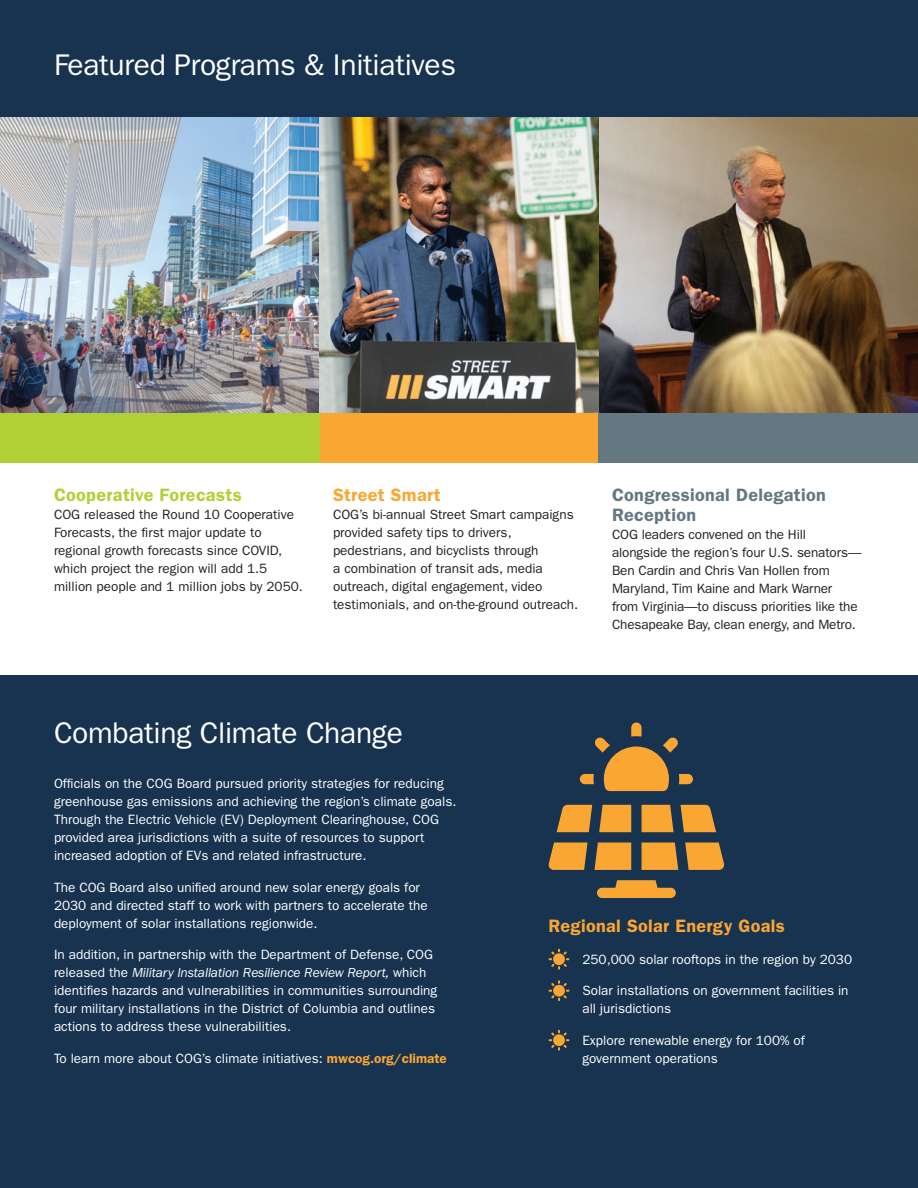
<style>
.page{position:relative;width:918px;height:1188px;background:#fff}
.page>*{position:absolute;margin:0;border:0;box-sizing:border-box;transform-origin:0 0}
.t1{font:30px "ITC Franklin Gothic Std";letter-spacing:-.01em;color:#fff}
.t2{font:600 18px "ITC Franklin Gothic Std";letter-spacing:.02em;color:#faa633}
.t3{font:600 18px/19.5px "ITC Franklin Gothic Std";letter-spacing:.02em;color:#647882}
.t4{font:600 18px "ITC Franklin Gothic Std";letter-spacing:.02em;color:#b0d136}
.t5{font:13.5px/18px "ITC Franklin Gothic Std";color:#fff}
.t6{font:13.5px/18px "ITC Franklin Gothic Std";color:#231f20}
.s1{font-style:italic}
.s2{font-weight:600;color:#faa633}
</style>
<div class="page">
<div style="left:0;top:0;width:918px;height:139px;background:#173350"></div>
<div style="left:0;top:676px;width:918px;height:512px;background:#173350"></div>
<img style="left:0;top:117px;width:918px;height:296px">
<div style="left:320px;top:413px;width:278px;height:49px;background:#faa633"></div>
<div style="left:598px;top:413px;width:320px;height:49px;background:#647882"></div>
<div style="left:0;top:413px;width:320px;height:49px;background:#b0d136"></div>
<svg style="left:549px;top:949px;width:20px;height:21px"></svg>
<svg style="left:549px;top:980px;width:20px;height:21px"></svg>
<svg style="left:549px;top:1030px;width:20px;height:21px"></svg>
<div style="left:597px;top:888px;width:79px;height:10px;background:#faa633;border-radius:5px"></div>
<svg style="left:599px;top:805px;width:32px;height:27px"></svg>
<svg style="left:594px;top:843px;width:37px;height:27px"></svg>
<svg style="left:642px;top:843px;width:36px;height:27px"></svg>
<svg style="left:642px;top:805px;width:32px;height:27px"></svg>
<svg style="left:681px;top:805px;width:35px;height:27px"></svg>
<svg style="left:685px;top:843px;width:40px;height:27px"></svg>
<svg style="left:548px;top:843px;width:40px;height:27px"></svg>
<svg style="left:557px;top:805px;width:35px;height:27px"></svg>
<svg style="left:580px;top:723px;width:113px;height:68px"></svg>
<h1 class="t1" style="left:54px;top:47px;width:403px">Featured Programs &amp; Initiatives</h1>
<h2 class="t4" style="left:54px;top:484px;width:189px">Cooperative Forecasts</h2>
<p class="t6" style="left:54px;top:506px;width:250px">COG released the Round 10 Cooperative Forecasts, the first major update to regional growth forecasts since COVID, which project the region will add 1.5 million people and 1 million jobs by 2050.</p>
<h2 class="t2" style="left:333px;top:484px;width:109px">Street Smart</h2>
<p class="t6" style="left:333px;top:506px;width:247px">COG’s bi-annual Street Smart campaigns provided safety tips to drivers, pedestrians, and bicyclists through<br>a combination of transit ads, media outreach, digital engagement, video testimonials, and on-the-ground outreach.</p>
<h2 class="t3" style="left:612px;top:485px;width:215px">Congressional Delegation<br>Reception</h2>
<p class="t6" style="left:612px;top:525px;width:251px">COG leaders convened on the Hill alongside the region’s four U.S. senators— Ben Cardin and Chris Van Hollen from Maryland, Tim Kaine and Mark Warner from Virginia—to discuss priorities like the Chesapeake Bay, clean energy, and Metro.</p>
<h1 class="t1" style="left:54px;top:716px;width:350px">Combating Climate Change</h1>
<p class="t5" style="left:54px;top:775px;width:404px">Officials on the COG Board pursued priority strategies for reducing greenhouse gas emissions and achieving the region’s climate goals.<br>Through the Electric Vehicle (EV) Deployment Clearinghouse, COG provided area jurisdictions with a suite of resources to support increased adoption of EVs and related infrastructure.</p>
<p class="t5" style="left:54px;top:878px;width:375px">The COG Board also unified around new solar energy goals for<br>2030 and directed staff to work with partners to accelerate the deployment of solar installations regionwide.</p>
<p class="t5" style="left:54px;top:946px;width:385px">In addition, in partnership with the Department of Defense, COG released the <span class="s1">Military Installation Resilience Review Report,</span> which identifies hazards and vulnerabilities in communities surrounding four military installations in the District of Columbia and outlines actions to address these vulnerabilities.</p>
<p class="t5" style="left:54px;top:1049px;width:394px">To learn more about COG’s climate initiatives: <span class="s2">mwcog.org/climate</span></p>
<h2 class="t2" style="left:549px;top:915px;width:238px">Regional Solar Energy Goals</h2>
<p class="t5" style="left:582px;top:950px;width:271px">250,000 solar rooftops in the region by 2030</p>
<p class="t5" style="left:582px;top:982px;width:268px">Solar installations on government facilities in all jurisdictions</p>
<p class="t5" style="left:582px;top:1031px;width:224px">Explore renewable energy for 100% of government operations</p>
</div>
